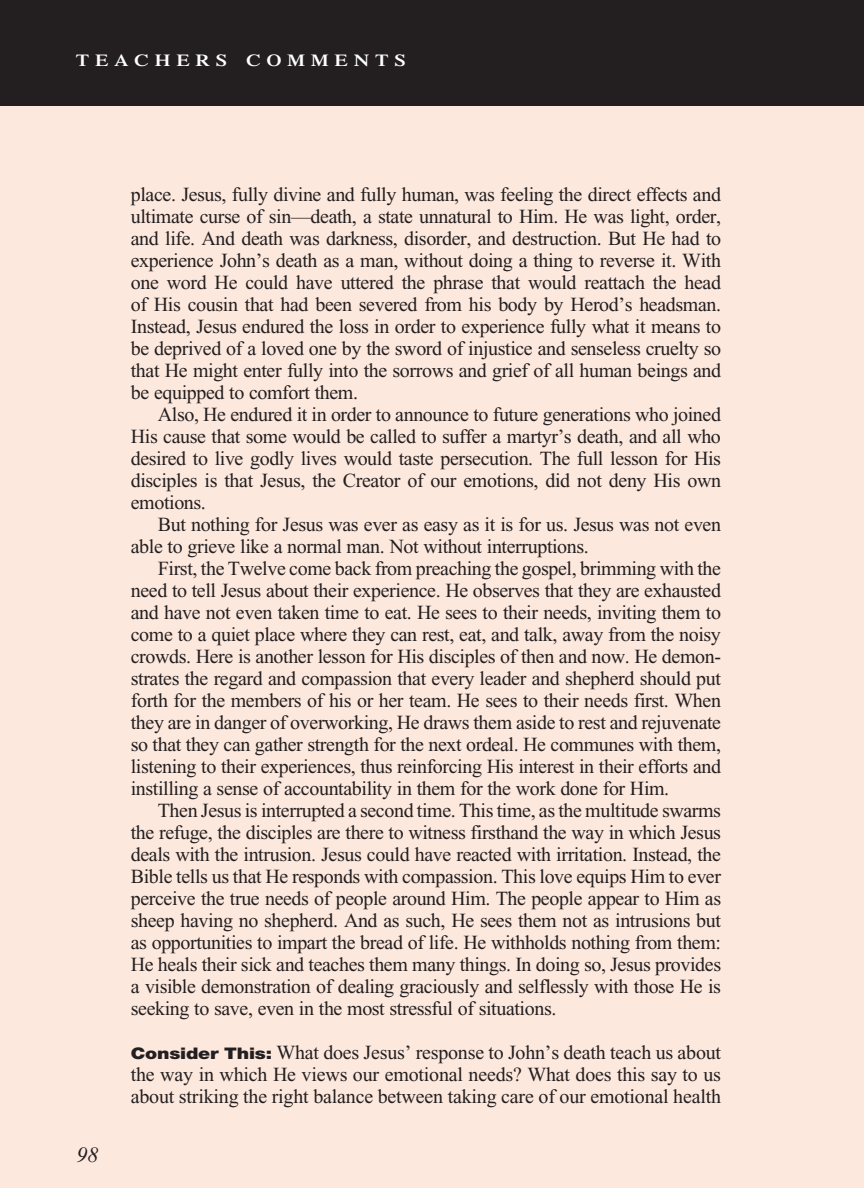
<style>
.page{position:relative;width:864px;height:1188px;background:#fff}
.page>*{position:absolute;margin:0;border:0;box-sizing:border-box;transform-origin:0 0}
.t1{font:italic 22px "Times New Roman";color:#231f20}
.Objectives_Body_Text{font:20px/22px "Times New Roman";letter-spacing:-.02em;color:#231f20;text-align:justify}
.First_Line_Space_Tea{font:20px/22px "Times New Roman";letter-spacing:-.01em;color:#231f20;text-align:justify}
.t2{font:600 16.8px "Times";letter-spacing:.285em;color:#fff;scale:1.2 1}
.s1{font-family:"Helvetica Neue";font-weight:900;font-size:16px}
</style>
<div class="page">
<div style="left:0;top:98px;width:864px;height:1090px;background:#fde8dd"></div>
<div style="left:0;top:0;width:864px;height:105px;background:#231f20"></div>
<p class="t2" style="left:76px;top:51px;width:276px">TEACHERS COMMENTS</p>
<p class="t1" style="left:77px;top:1143px;width:23px">98</p>
<p class="Objectives_Body_Text" style="left:131px;top:184px;width:592px">place. Jesus, fully divine and fully human, was feeling the direct effects and ultimate curse of sin—death, a state unnatural to Him. He was light, order, and life. And death was darkness, disorder, and destruction. But He had to experience John’s death as a man, without doing a thing to reverse it. With one word He could have uttered the phrase that would reattach the head of His cousin that had been severed from his body by Herod’s headsman.<br>Instead, Jesus endured the loss in order to experience fully what it means to be deprived of a loved one by the sword of injustice and senseless cruelty so that He might enter fully into the sorrows and grief of all human beings and be equipped to comfort them.</p>
<p class="Objectives_Body_Text" style="left:131px;top:404px;width:592px;text-indent:27px">Also, He endured it in order to announce to future generations who joined His cause that some would be called to suffer a martyr’s death, and all who desired to live godly lives would taste persecution. The full lesson for His disciples is that Jesus, the Creator of our emotions, did not deny His own emotions.</p>
<p class="Objectives_Body_Text" style="left:131px;top:514px;width:592px;text-indent:27px">But nothing for Jesus was ever as easy as it is for us. Jesus was not even able to grieve like a normal man. Not without interruptions.</p>
<p class="Objectives_Body_Text" style="left:131px;top:558px;width:592px;text-indent:27px">First, the Twelve come back from preaching the gospel, brimming with the need to tell Jesus about their experience. He observes that they are exhausted and have not even taken time to eat. He sees to their needs, inviting them to come to a quiet place where they can rest, eat, and talk, away from the noisy crowds. Here is another lesson for His disciples of then and now. He demon&shy;strates the regard and compassion that every leader and shepherd should put forth for the members of his or her team. He sees to their needs first. When they are in danger of overworking, He draws them aside to rest and rejuvenate so that they can gather strength for the next ordeal. He communes with them, listening to their experiences, thus reinforcing His interest in their efforts and instilling a sense of accountability in them for the work done for Him.</p>
<p class="Objectives_Body_Text" style="left:131px;top:800px;width:592px;text-indent:27px">Then Jesus is interrupted a second time. This time, as the multitude swarms the refuge, the disciples are there to witness firsthand the way in which Jesus deals with the intrusion. Jesus could have reacted with irritation. Instead, the Bible tells us that He responds with compassion. This love equips Him to ever perceive the true needs of people around Him. The people appear to Him as sheep having no shepherd. And as such, He sees them not as intrusions but as opportunities to impart the bread of life. He withholds nothing from them:<br>He heals their sick and teaches them many things. In doing so, Jesus provides a visible demonstration of dealing graciously and selflessly with those He is seeking to save, even in the most stressful of situations.</p>
<p class="First_Line_Space_Tea" style="left:131px;top:1042px;width:592px"><span class="s1">Consider This:</span> What does Jesus’ response to John’s death teach us about the way in which He views our emotional needs? What does this say to us about striking the right balance between taking care of our emotional health</p>
</div>
